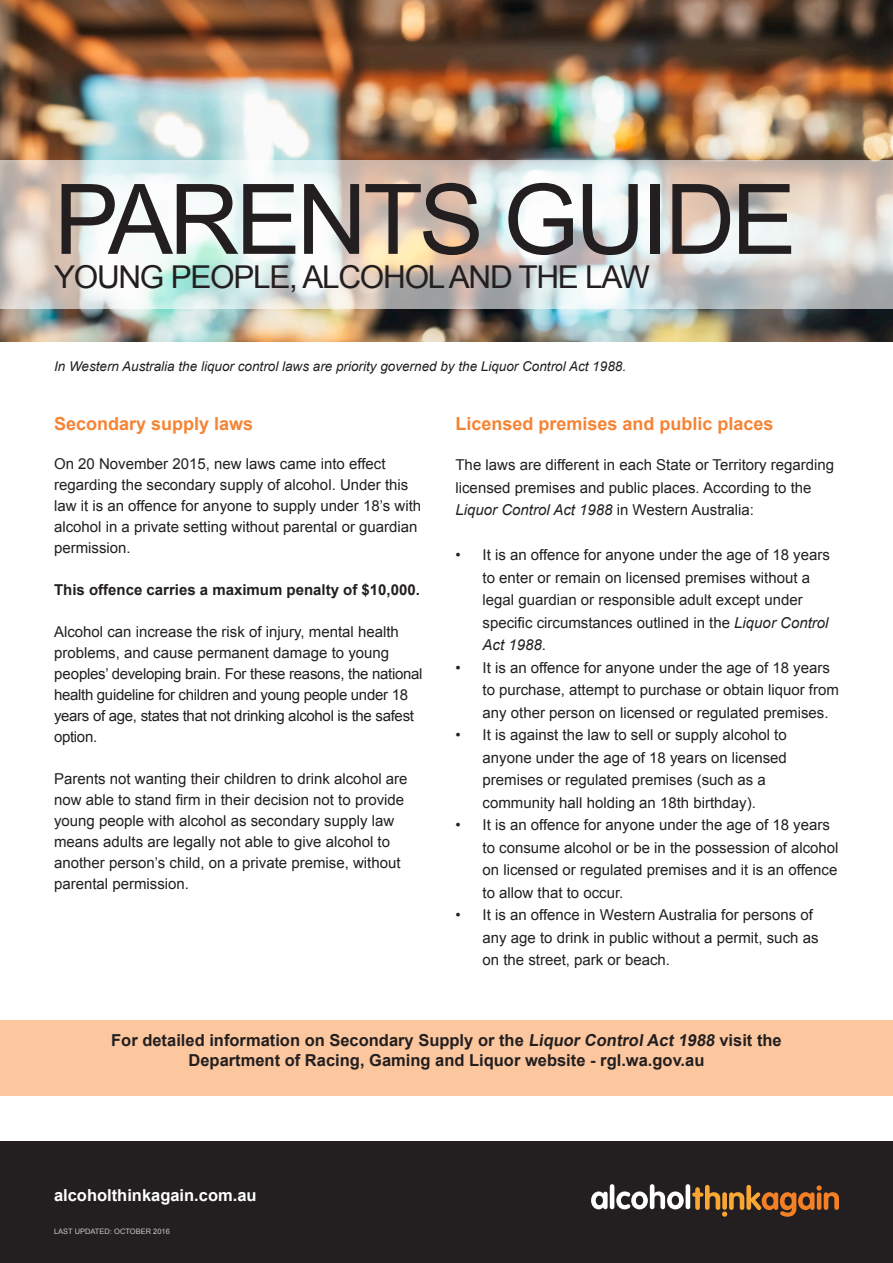
<style>
.page{position:relative;width:893px;height:1263px;background:#fff}
.page>*{position:absolute;margin:0;border:0;box-sizing:border-box;transform-origin:0 0}
.t1{font:97.5px "Arial";letter-spacing:-.04em;color:#231f20}
.t2{font:31.5px "Arial";letter-spacing:-.04em;color:#231f20}
.t3{font:700 18px "Arial";color:#f58434}
.t4{font:700 16.5px/19.8px "Arial";color:#231f20;text-align:center}
.t5{font:700 16.5px "Arial";color:#fff}
.t6{font:15px/22.5px "Arial";color:#231f20}
.t7{font:15px/21px "Arial";letter-spacing:-.02em;color:#231f20}
.t8{font:700 15px "Arial";color:#231f20}
.t9{font:italic 13.5px "Arial";color:#231f20}
.t10{font:7.5px "Arial";color:#c7c8ca}
.s1{font-style:italic}
</style>
<div class="page">
<img style="left:0;top:0;width:893px;height:341px">
<svg style="left:0;top:160px;width:893px;height:148px"></svg>
<div style="left:0;top:1020px;width:893px;height:76px;background:#fcc79f"></div>
<div style="left:0;top:1142px;width:893px;height:121px;background:#231f20"></div>
<svg style="left:591px;top:1191px;width:17px;height:18px"></svg>
<hr style="left:610px;top:1184px;width:4px;height:25px;background:#fff;border-radius:2px">
<svg style="left:616px;top:1184px;width:68px;height:25px"></svg>
<hr style="left:686px;top:1184px;width:4px;height:25px;background:#fff;border-radius:2px">
<svg style="left:692px;top:1185px;width:147px;height:32px"></svg>
<p class="t1" style="left:54px;top:156px;width:744px">PARENTS GUIDE</p>
<p class="t2" style="left:54px;top:257px;width:597px">YOUNG PEOPLE, ALCOHOL AND THE LAW</p>
<p class="t9" style="left:54px;top:358px;width:574px">In Western Australia the liquor control laws are priority governed by the Liquor Control Act 1988.</p>
<p class="t3" style="left:54px;top:411px;width:201px">Secondary supply laws</p>
<p class="t6" style="left:54px;top:453px;width:369px;line-height:21px">On 20 November 2015, new laws came into effect regarding the secondary supply of alcohol. Under this law it is an offence for anyone to supply under 18’s with alcohol in a private setting without parental or guardian permission.</p>
<p class="t8" style="left:54px;top:580px;width:367px">This offence carries a maximum penalty of $10,000.</p>
<p class="t7" style="left:54px;top:621px;width:370px">Alcohol can increase the risk of injury, mental health problems, and cause permanent damage to young peoples’ developing brain. For these reasons, the national health guideline for children and young people under 18 years of age, states that not drinking alcohol is the safest option.</p>
<p class="t6" style="left:54px;top:768px;width:355px;line-height:21px">Parents not wanting their children to drink alcohol are now able to stand firm in their decision not to provide young people with alcohol as secondary supply law means adults are legally not able to give alcohol to another person’s child, on a private premise, without parental permission.</p>
<p class="t3" style="left:455px;top:411px;width:320px">Licensed premises and public places</p>
<p class="t6" style="left:455px;top:454px;width:380px">The laws are different in each State or Territory regarding licensed premises and public places. According to the<br><span class="s1">Liquor Control Act 1988</span> in Western Australia:</p>
<p class="t6" style="left:482px;top:544px;width:349px;text-indent:-27px">• It is an offence for anyone under the age of 18 years to enter or remain on licensed premises without a legal guardian or responsible adult except under specific circumstances outlined in the <span class="s1">Liquor Control Act 1988</span>.</p>
<p class="t6" style="left:482px;top:656px;width:358px;text-indent:-27px">• It is an offence for anyone under the age of 18 years to purchase, attempt to purchase or obtain liquor from any other person on licensed or regulated premises.</p>
<p class="t6" style="left:482px;top:724px;width:306px;text-indent:-27px">• It is against the law to sell or supply alcohol to anyone under the age of 18 years on licensed premises or regulated premises (such as a community hall holding an 18th birthday).</p>
<p class="t6" style="left:482px;top:814px;width:358px;text-indent:-27px">• It is an offence for anyone under the age of 18 years to consume alcohol or be in the possession of alcohol on licensed or regulated premises and it is an offence to allow that to occur.</p>
<p class="t6" style="left:482px;top:904px;width:337px;text-indent:-27px">• It is an offence in Western Australia for persons of any age to drink in public without a permit, such as on the street, park or beach.</p>
<p class="t4" style="left:111px;top:1030px;width:672px">For detailed information on Secondary Supply or the Liquor ControlAct 1988 visit the<br>Department of Racing, Gaming and Liquor website - rgl.wa.gov.au</p>
<p class="t5" style="left:54px;top:1184px;width:204px">alcoholthinkagain.com.au</p>
<p class="t10" style="left:54px;top:1227px;width:117px">LAST UPDATED: OCTOBER 2016</p>
</div>
